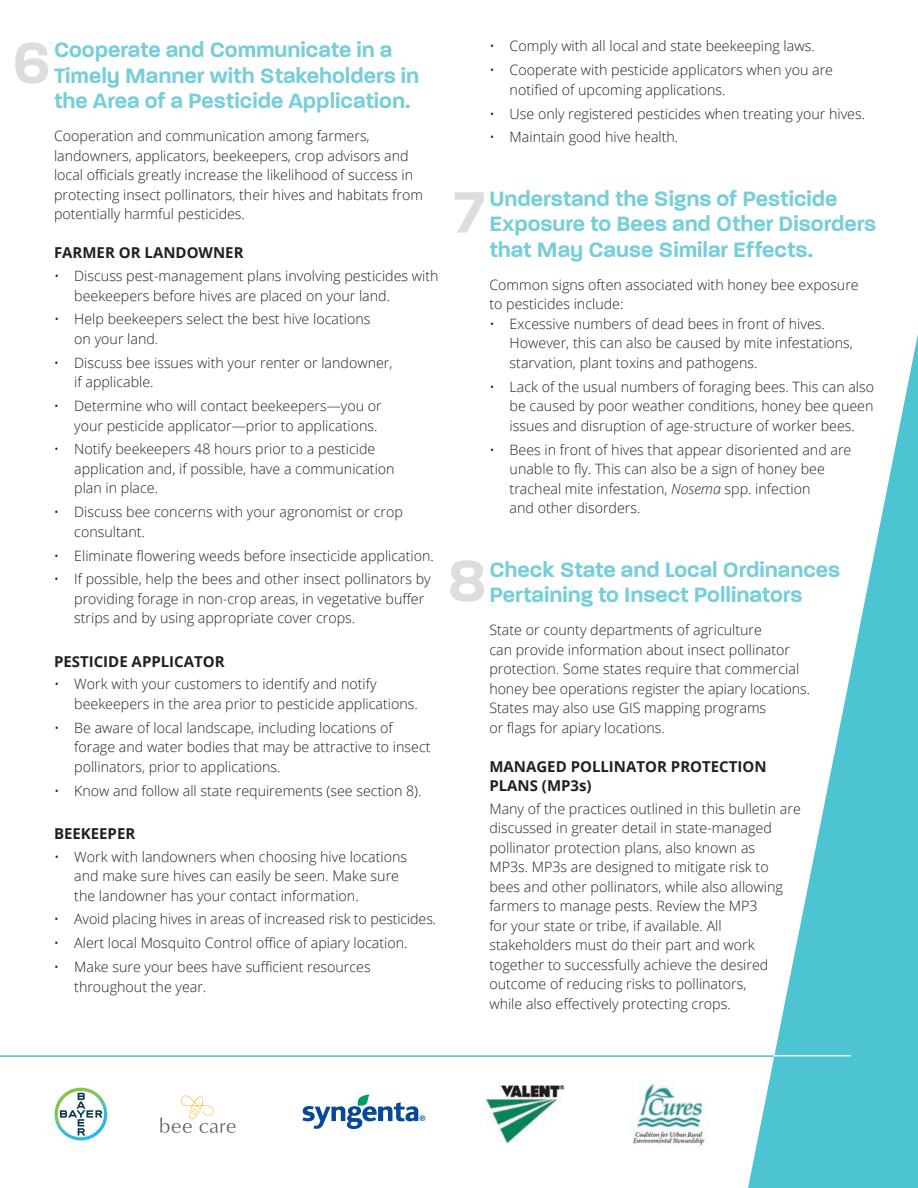
<style>
.page{position:relative;width:918px;height:1188px;background:#fff}
.page>*{position:absolute;margin:0;border:0;box-sizing:border-box;transform-origin:0 0}
.t1{font:600 63px "Paralucent";color:#dcdddf}
.t2{font:600 22.5px/25.5px "Paralucent";color:#76ced8}
.t3{font:700 15px/19.5px "Open Sans";color:#231f20}
.t4{font:300 14.25px/19.5px "Open Sans";color:#231f20}
.s1{font-style:italic}
</style>
<div class="page">
<svg style="left:748px;top:334px;width:170px;height:854px"></svg>
<hr style="left:0;top:1055px;width:916px;height:2px;background:#4dc4d1">
<svg style="left:55px;top:1088px;width:52px;height:52px"></svg>
<svg style="left:160px;top:1096px;width:76px;height:37px"></svg>
<img style="left:487px;top:1085px;width:77px;height:58px">
<img style="left:633px;top:1083px;width:75px;height:64px">
<hr style="left:774px;top:1055px;width:77px;height:1px;background:#fff">
<svg style="left:302px;top:1094px;width:123px;height:35px"></svg>
<h1 class="t1" style="left:13px;top:25px;width:40px">6</h1>
<h2 class="t2" style="left:54px;top:37px;width:367px">Cooperate and Communicate in a<br>Timely Manner with Stakeholders in the Area of a Pesticide Application.</h2>
<p class="t4" style="left:54px;top:126px;width:370px">Cooperation and communication among farmers, landowners, applicators, beekeepers, crop advisors and local officials greatly increase the likelihood of success in protecting insect pollinators, their hives and habitats from potentially harmful pesticides.</p>
<p class="t3" style="left:54px;top:243px;width:191px">FARMER OR LANDOWNER</p>
<p class="t4" style="left:74px;top:266px;width:366px;text-indent:-20px">• Discuss pest-management plans involving pesticides with beekeepers before hives are placed on your land.</p>
<p class="t4" style="left:74px;top:309px;width:298px;text-indent:-20px">• Help beekeepers select the best hive locations on your land.</p>
<p class="t4" style="left:74px;top:352px;width:320px;text-indent:-20px">• Discuss bee issues with your renter or landowner, if applicable.</p>
<p class="t4" style="left:54px;top:396px;width:329px;text-align:right">• Determine who will contact beekeepers—you or your pesticide applicator—prior to applications.</p>
<p class="t4" style="left:74px;top:439px;width:322px;text-indent:-20px">• Notify beekeepers 48 hours prior to a pesticide application and, if possible, have a communication plan in place.</p>
<p class="t4" style="left:74px;top:502px;width:330px;text-indent:-20px">• Discuss bee concerns with your agronomist or crop consultant.</p>
<p class="t4" style="left:54px;top:545px;width:381px">• Eliminate flowering weeds before insecticide application.</p>
<p class="t4" style="left:74px;top:569px;width:358px;text-indent:-20px">• If possible, help the bees and other insect pollinators by providing forage in non-crop areas, in vegetative buffer strips and by using appropriate cover crops.</p>
<p class="t3" style="left:54px;top:651px;width:172px">PESTICIDE APPLICATOR</p>
<p class="t4" style="left:74px;top:674px;width:345px;text-indent:-20px">• Work with your customers to identify and notify beekeepers in the area prior to pesticide applications.</p>
<p class="t4" style="left:74px;top:717px;width:358px;text-indent:-20px">• Be aware of local landscape, including locations of forage and water bodies that may be attractive to insect pollinators, prior to applications.</p>
<p class="t4" style="left:54px;top:780px;width:369px">• Know and follow all state requirements (see section 8).</p>
<p class="t3" style="left:54px;top:823px;width:83px">BEEKEEPER</p>
<p class="t4" style="left:74px;top:846px;width:334px;text-indent:-20px">• Work with landowners when choosing hive locations and make sure hives can easily be seen. Make sure the landowner has your contact information.</p>
<p class="t4" style="left:54px;top:909px;width:384px">• Avoid placing hives in areas of increased risk to pesticides.</p>
<p class="t4" style="left:54px;top:933px;width:355px">• Alert local Mosquito Control office of apiary location.</p>
<p class="t4" style="left:74px;top:957px;width:298px;text-indent:-20px">• Make sure your bees have sufficient resources throughout the year.</p>
<p class="t4" style="left:489px;top:36px;width:327px">• Comply with all local and state beekeeping laws.</p>
<p class="t4" style="left:510px;top:60px;width:325px;text-indent:-20px">• Cooperate with pesticide applicators when you are notified of upcoming applications.</p>
<p class="t4" style="left:489px;top:103px;width:377px">• Use only registered pesticides when treating your hives.</p>
<p class="t4" style="left:489px;top:127px;width:190px">• Maintain good hive health.</p>
<h2 class="t2" style="left:489px;top:186px;width:388px">Understand the Signs of Pesticide<br>Exposure to Bees and Other Disorders that May Cause Similar Effects.</h2>
<p class="t4" style="left:489px;top:275px;width:371px">Common signs often associated with honey bee exposure to pesticides include:</p>
<p class="t4" style="left:510px;top:314px;width:345px;text-indent:-20px">• Excessive numbers of dead bees in front of hives.<br>However, this can also be caused by mite infestations, starvation, plant toxins and pathogens.</p>
<p class="t4" style="left:510px;top:376px;width:366px;text-align:justify;text-indent:-20px">• Lack of the usual numbers of foraging bees. This can also be caused by poor weather conditions, honey bee queen issues and disruption of age-structure of worker bees.</p>
<p class="t4" style="left:510px;top:439px;width:343px;text-indent:-20px">• Bees in front of hives that appear disoriented and are unable to fly. This can also be a sign of honey bee tracheal mite infestation, <span class="s1">Nosema</span> spp. infection<br>and other disorders.</p>
<h1 class="t1" style="left:454px;top:175px;width:32px">7</h1>
<h1 class="t1" style="left:448px;top:543px;width:40px">8</h1>
<h2 class="t2" style="left:489px;top:557px;width:352px">Check State and Local Ordinances<br>Pertaining to Insect Pollinators</h2>
<p class="t4" style="left:489px;top:620px;width:322px">State or county departments of agriculture<br>can provide information about insect pollinator protection. Some states require that commercial honey bee operations register the apiary locations.<br>States may also use GIS mapping programs<br>or flags for apiary locations.</p>
<p class="t3" style="left:489px;top:756px;width:279px">MANAGED POLLINATOR PROTECTION<br>PLANS (MP3s)</p>
<p class="t4" style="left:489px;top:799px;width:313px">Many of the practices outlined in this bulletin are discussed in greater detail in state-managed pollinator protection plans, also known as<br>MP3s. MP3s are designed to mitigate risk to bees and other pollinators, while also allowing farmers to manage pests. Review the MP3<br>for your state or tribe, if available. All stakeholders must do their part and work together to successfully achieve the desired outcome of reducing risks to pollinators,<br>while also effectively protecting crops.</p>
</div>
